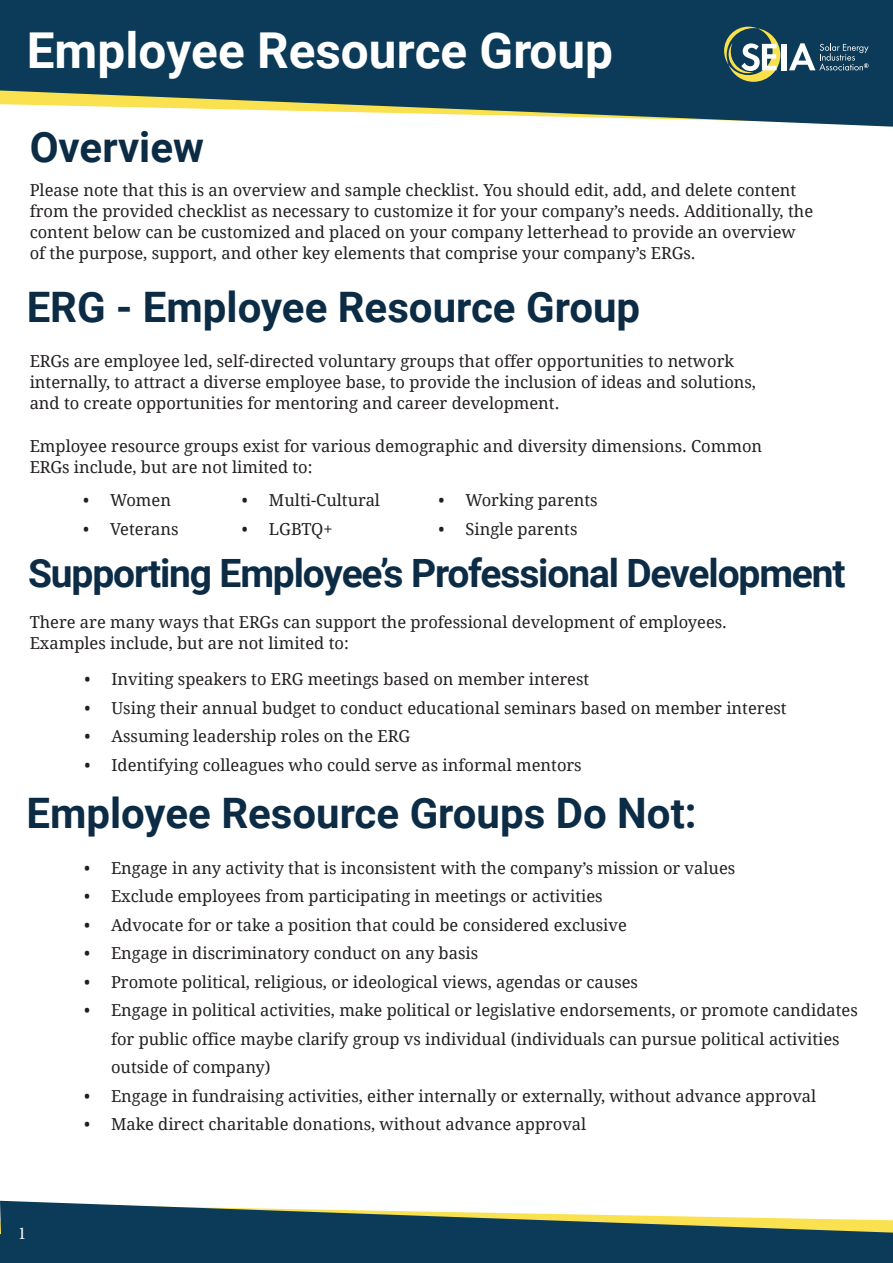
<style>
.page{position:relative;width:893px;height:1263px;background:#fff}
.page>*{position:absolute;margin:0;border:0;box-sizing:border-box;transform-origin:0 0}
.t1{font:700 49.5px "Roboto";color:#fff}
.t2{font:700 42px "Roboto";color:#0c2c46}
.t3{font:700 39px "Roboto";letter-spacing:-.03em;color:#0c2c46}
.t4{font:18px "Minion Pro";color:#fff}
.t5{font:16.5px/21px "Droid Serif";color:#231f20}
</style>
<div class="page">
<svg style="left:0;top:1201px;width:893px;height:62px;fill:#0b3b58"></svg>
<svg style="left:0;top:82px;width:893px;height:45px;fill:#0b3b58"></svg>
<div style="left:0;top:0;width:893px;height:82px;background:#0b3b58"></div>
<h1 class="t1" style="left:27px;top:16px;width:588px">Employee Resource Group</h1>
<p class="t2" style="left:30px;top:118px;width:176px">Overview</p>
<p class="t5" style="left:30px;top:180px;width:785px">Please note that this is an overview and sample checklist. You should edit, add, and delete content from the provided checklist as necessary to customize it for your company’s needs. Additionally, the content below can be customized and placed on your company letterhead to provide an overview of the purpose, support, and other key elements that comprise your company’s ERGs.</p>
<p class="t2" style="left:27px;top:277px;width:615px">ERG - Employee Resource Group</p>
<p class="t5" style="left:30px;top:351px;width:728px">ERGs are employee led, self-directed voluntary groups that offer opportunities to network internally, to attract a diverse employee base, to provide the inclusion of ideas and solutions, and to create opportunities for mentoring and career development.</p>
<p class="t5" style="left:30px;top:436px;width:734px">Employee resource groups exist for various demographic and diversity dimensions. Common</p>
<p class="t5" style="left:30px;top:457px;width:284px">ERGs include, but are not limited to:</p>
<p class="t5" style="left:83px;top:490px;width:89px">• Women</p>
<p class="t5" style="left:83px;top:519px;width:97px">• Veterans</p>
<p class="t5" style="left:242px;top:490px;width:140px">• Multi-Cultural</p>
<p class="t5" style="left:242px;top:519px;width:92px">• LGBTQ+</p>
<p class="t5" style="left:438px;top:490px;width:161px">• Working parents</p>
<p class="t5" style="left:438px;top:519px;width:140px">• Single parents</p>
<p class="t3" style="left:28px;top:546px;width:819px">Supporting Employee’s Professional Development</p>
<p class="t5" style="left:30px;top:611px;width:699px">There are many ways that ERGs can support the professional development of employees.</p>
<p class="t5" style="left:30px;top:632px;width:321px">Examples include, but are not limited to:</p>
<p class="t5" style="left:84px;top:669px;width:506px">• Inviting speakers to ERG meetings based on member interest</p>
<p class="t5" style="left:84px;top:697px;width:704px">• Using their annual budget to conduct educational seminars based on member interest</p>
<p class="t5" style="left:84px;top:726px;width:327px">• Assuming leadership roles on the ERG</p>
<p class="t5" style="left:84px;top:754px;width:499px">• Identifying colleagues who could serve as informal mentors</p>
<p class="t2" style="left:26px;top:784px;width:672px">Employee Resource Groups Do Not:</p>
<p class="t4" style="left:18px;top:1221px;width:10px">1</p>
<p class="t5" style="left:84px;top:857px;width:653px">• Engage in any activity that is inconsistent with the company’s mission or values</p>
<p class="t5" style="left:84px;top:886px;width:520px">• Exclude employees from participating in meetings or activities</p>
<p class="t5" style="left:84px;top:914px;width:544px">• Advocate for or take a position that could be considered exclusive</p>
<p class="t5" style="left:84px;top:943px;width:396px">• Engage in discriminatory conduct on any basis</p>
<p class="t5" style="left:84px;top:971px;width:556px">• Promote political, religious, or ideological views, agendas or causes</p>
<p class="t5" style="left:111px;top:996px;width:748px;line-height:28.5px;text-indent:-27px">• Engage in political activities, make political or legislative endorsements, or promote candidates for public office maybe clarify group vs individual (individuals can pursue political activities outside of company)</p>
<p class="t5" style="left:84px;top:1085px;width:734px">• Engage in fundraising activities, either internally or externally, without advance approval</p>
<p class="t5" style="left:84px;top:1114px;width:504px">• Make direct charitable donations, without advance approval</p>
</div>
